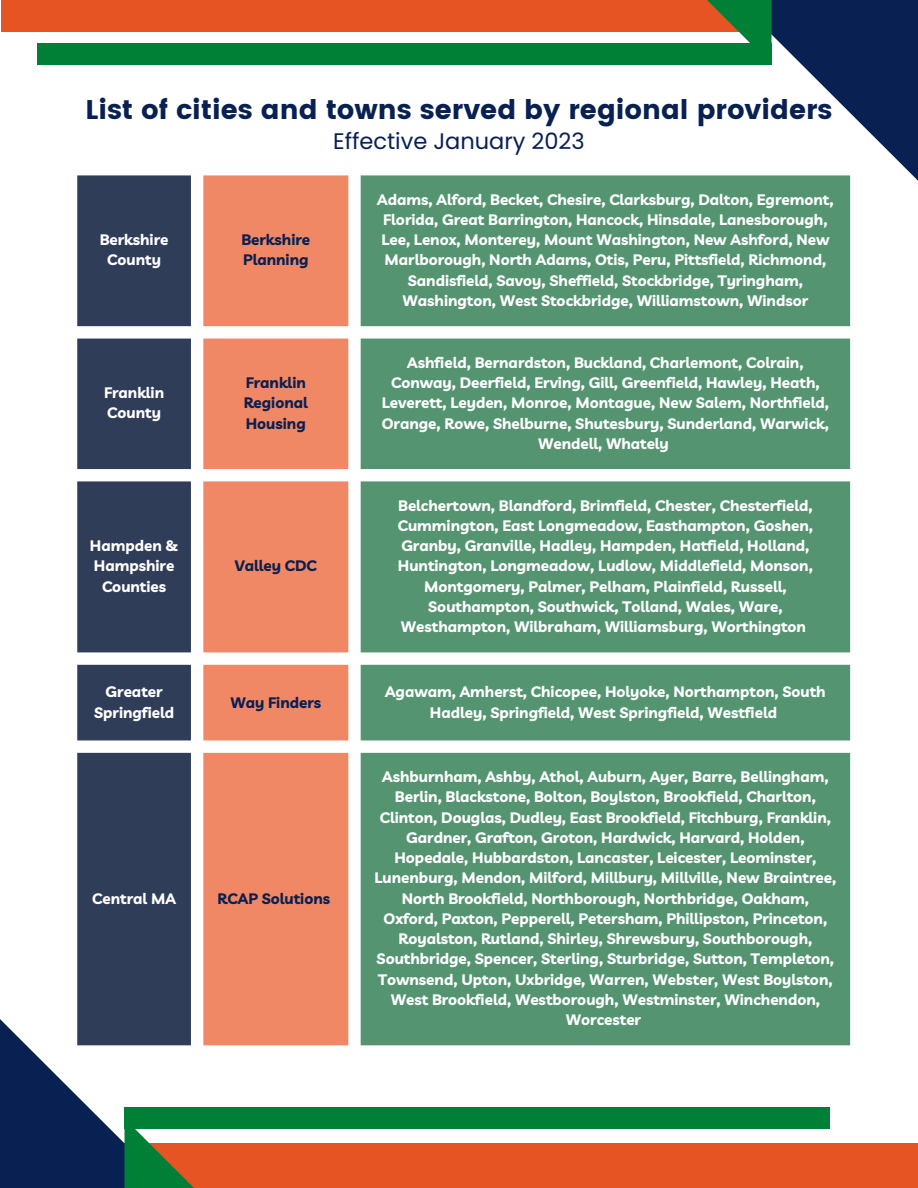
<style>
.page{position:relative;width:918px;height:1188px;background:#fff}
.page>*{position:absolute;margin:0;border:0;box-sizing:border-box;transform-origin:0 0}
.t1{font:27px "Poppins";color:#082052}
.t2{font:22.5px "Poppins";color:#082052}
.t3{font:700 15.15px/20.2px "Livvic";color:#fff;text-align:center}
.t4{font:700 15.15px/20.2px "Livvic";color:#082052}
</style>
<div class="page">
<div style="left:109px;top:1143px;width:809px;height:45px;background:#e75424"></div>
<svg style="left:0;top:788px;width:386px;height:400px"></svg>
<div style="left:1px;top:0;width:806px;height:31px;background:#e75424"></div>
<svg style="left:513px;top:0;width:405px;height:383px"></svg>
<svg style="left:125px;top:1129px;width:125px;height:59px"></svg>
<svg style="left:620px;top:0;width:151px;height:43px"></svg>
<div style="left:37px;top:43px;width:734px;height:22px;background:#008037"></div>
<div style="left:125px;top:1108px;width:705px;height:21px;background:#008037"></div>
<svg style="left:77px;top:175px;width:114px;height:870px;background:#3e4a64"></svg>
<div style="left:203px;top:175px;width:145px;height:870px;background:#f18865"></div>
<div style="left:361px;top:175px;width:489px;height:870px;background:#549470"></div>
<p class="t1" style="left:85px;top:94px;width:749px">List of cities and towns served by regional providers</p>
<p class="t3" style="left:100px;top:229px;width:70px">Berkshire<br>County</p>
<p class="t4" style="left:241px;top:229px;width:70px">Berkshire<br>Planning</p>
<p class="t2" style="left:333px;top:125px;width:253px">Effective January 2023</p>
<p class="t3" style="left:377px;top:189px;width:458px">Adams, Alford, Becket, Chesire, Clarksburg, Dalton, Egremont, Florida, Great Barrington, Hancock, Hinsdale, Lanesborough, Lee, Lenox, Monterey, Mount Washington, New Ashford, New Marlborough, North Adams, Otis, Peru, Pittsfield, Richmond, Sandisfield, Savoy, Sheffield, Stockbridge, Tyringham, Washington, West Stockbridge, Williamstown, Windsor</p>
<h1 class="t3" style="left:104px;top:382px;width:62px;text-align:left">Franklin<br>County</h1>
<p class="t4" style="left:244px;top:372px;width:66px">Franklin<br>Regional<br>Housing</p>
<p class="t3" style="left:90px;top:535px;width:90px">Hampden &amp;<br>Hampshire<br>Counties</p>
<p class="t4" style="left:235px;top:556px;width:84px">Valley CDC</p>
<p class="t3" style="left:382px;top:352px;width:449px">Ashfield, Bernardston, Buckland, Charlemont, Colrain, Conway, Deerfield, Erving, Gill, Greenfield, Hawley, Heath, Leverett, Leyden, Monroe, Montague, New Salem, Northfield, Orange, Rowe, Shelburne, Shutesbury, Sunderland, Warwick, Wendell, Whately</p>
<p class="t3" style="left:398px;top:495px;width:417px">Belchertown, Blandford, Brimfield, Chester, Chesterfield, Cummington, East Longmeadow, Easthampton, Goshen, Granby, Granville, Hadley, Hampden, Hatfield, Holland, Huntington, Longmeadow, Ludlow, Middlefield, Monson, Montgomery, Palmer, Pelham, Plainfield, Russell,</p>
<p class="t3" style="left:401px;top:596px;width:407px">Southampton, Southwick, Tolland, Wales, Ware,<br>Westhampton, Wilbraham, Williamsburg, Worthington</p>
<p class="t3" style="left:94px;top:682px;width:81px">Greater<br>Springfield</p>
<p class="t4" style="left:230px;top:692px;width:92px">Way Finders</p>
<p class="t3" style="left:385px;top:682px;width:442px">Agawam, Amherst, Chicopee, Holyoke, Northampton, South<br>Hadley, Springfield, West Springfield, Westfield</p>
<p class="t3" style="left:92px;top:888px;width:85px">Central MA</p>
<p class="t4" style="left:218px;top:888px;width:114px">RCAP Solutions</p>
<p class="t3" style="left:375px;top:766px;width:463px">Ashburnham, Ashby, Athol, Auburn, Ayer, Barre, Bellingham, Berlin, Blackstone, Bolton, Boylston, Brookfield, Charlton, Clinton, Douglas, Dudley, East Brookfield, Fitchburg, Franklin, Gardner, Grafton, Groton, Hardwick, Harvard, Holden, Hopedale, Hubbardston, Lancaster, Leicester, Leominster, Lunenburg, Mendon, Milford, Millbury, Millville, New Braintree, North Brookfield, Northborough, Northbridge, Oakham, Oxford, Paxton, Pepperell, Petersham, Phillipston, Princeton, Royalston, Rutland, Shirley, Shrewsbury, Southborough, Southbridge, Spencer, Sterling, Sturbridge, Sutton, Templeton, Townsend, Upton, Uxbridge, Warren, Webster, West Boylston, West Brookfield, Westborough, Westminster, Winchendon, Worcester</p>
</div>
